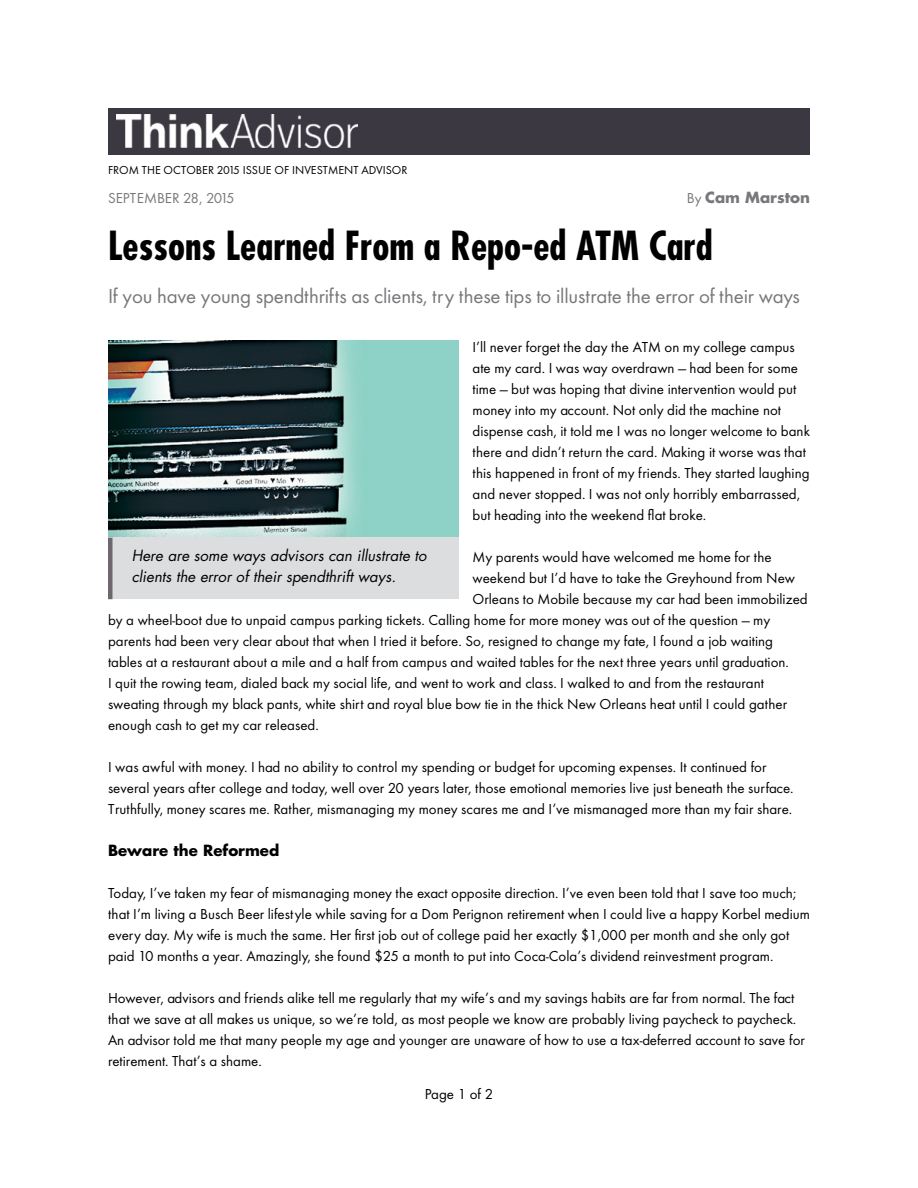
<style>
.page{position:relative;width:918px;height:1188px;background:#fff}
.page>*{position:absolute;margin:0;border:0;box-sizing:border-box;transform-origin:0 0}
.t1{font:700 condensed 39px "Futura";color:#000}
.t2{font:21px "Futura Book DTC";letter-spacing:-.01em;color:#77787b}
.t3{font:15px/21px "Futura Book DTC";color:#000}
.t4{font:italic 15px/21px "Futura";color:#000}
.t5{font:700 15px "Futura";color:#000}
.t6{font:15px "Futura Book DTC";color:#77787b}
.t7{font:700 15px "Futura";color:#77787b}
.t8{font:12px "Futura Book DTC";color:#000}
.s1{font-family:"Futura Book DTC";font-weight:400}
</style>
<div class="page">
<div style="left:108px;top:108px;width:702px;height:46px;background:#3b3841"></div>
<img style="left:116px;top:115px;width:241px;height:32px">
<img style="left:108px;top:340px;width:351px;height:198px">
<div style="left:108px;top:538px;width:351px;height:61px;background:#dcddde"></div>
<hr style="left:108px;top:538px;width:4px;height:61px;background:#6e686e">
<p class="t8" style="left:108px;top:164px;width:301px">FROM THE OCTOBER 2015 ISSUE OF INVESTMENT ADVISOR</p>
<p class="t6" style="left:108px;top:190px;width:128px">SEPTEMBER 28, 2015</p>
<p class="t7" style="left:687px;top:188px;width:125px"><span class="s1">By</span> Cam Marston</p>
<h1 class="t1" style="left:108px;top:222px;width:606px">Lessons Learned From a Repo-ed ATM Card</h1>
<h2 class="t2" style="left:108px;top:284px;width:693px">If you have young spendthrifts as clients, try these tips to illustrate the error of their ways</h2>
<p class="t3" style="left:472px;top:336px;width:339px">I’ll never forget the day the ATM on my college campus ate my card. I was way overdrawn — had been for some time — but was hoping that divine intervention would put money into my account. Not only did the machine not dispense cash, it told me I was no longer welcome to bank there and didn’t return the card. Making it worse was that this happened in front of my friends. They started laughing and never stopped. I was not only horribly embarrassed, but heading into the weekend flat broke.</p>
<p class="t3" style="left:472px;top:546px;width:301px">My parents would have welcomed me home for the</p>
<p class="t3" style="left:472px;top:567px;width:324px">weekend but I’d have to take the Greyhound from New</p>
<p class="t3" style="left:472px;top:588px;width:337px">Orleans to Mobile because my car had been immobilized</p>
<p class="t3" style="left:108px;top:609px;width:664px">by a wheel-boot due to unpaid campus parking tickets. Calling home for more money was out of the question — my</p>
<p class="t3" style="left:108px;top:630px;width:667px">parents had been very clear about that when I tried it before. So, resigned to change my fate, I found a job waiting</p>
<p class="t3" style="left:108px;top:651px;width:683px">tables at a restaurant about a mile and a half from campus and waited tables for the next three years until graduation.</p>
<p class="t3" style="left:108px;top:672px;width:658px">I quit the rowing team, dialed back my social life, and went to work and class. I walked to and from the restaurant</p>
<p class="t3" style="left:108px;top:693px;width:681px">sweating through my black pants, white shirt and royal blue bow tie in the thick New Orleans heat until I could gather</p>
<p class="t3" style="left:108px;top:714px;width:212px">enough cash to get my car released.</p>
<p class="t3" style="left:108px;top:756px;width:687px">I was awful with money. I had no ability to control my spending or budget for upcoming expenses. It continued for several years after college and today, well over 20 years later, those emotional memories live just beneath the surface.<br>Truthfully, money scares me. Rather, mismanaging my money scares me and I’ve mismanaged more than my fair share.</p>
<p class="t5" style="left:108px;top:840px;width:173px">Beware the Reformed</p>
<p class="t3" style="left:108px;top:882px;width:703px">Today, I’ve taken my fear of mismanaging money the exact opposite direction. I’ve even been told that I save too much; that I’m living a Busch Beer lifestyle while saving for a Dom Perignon retirement when I could live a happy Korbel medium every day. My wife is much the same. Her first job out of college paid her exactly $1,000 per month and she only got paid 10 months a year. Amazingly, she found $25 a month to put into Coca-Cola’s dividend reinvestment program.</p>
<p class="t3" style="left:108px;top:987px;width:698px">However, advisors and friends alike tell me regularly that my wife’s and my savings habits are far from normal. The fact that we save at all makes us unique, so we’re told, as most people we know are probably living paycheck to paycheck.<br>An advisor told me that many people my age and younger are unaware of how to use a tax-deferred account to save for retirement. That’s a shame.</p>
<p class="t4" style="left:132px;top:545px;width:296px">Here are some ways advisors can illustrate to clients the error of their spendthrift ways.</p>
<p class="t3" style="left:425px;top:1084px;width:70px">Page 1 of 2</p>
</div>
